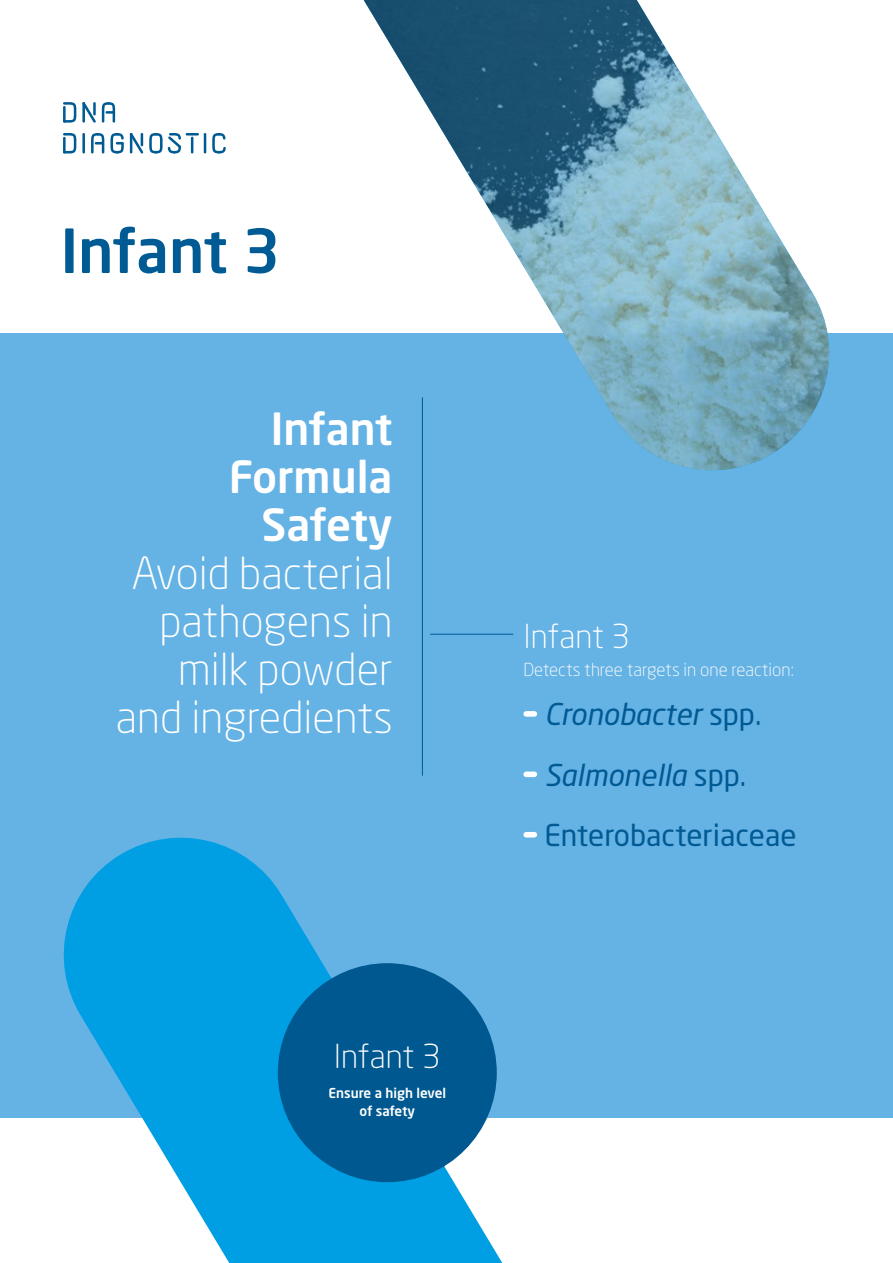
<style>
.page{position:relative;width:893px;height:1263px;background:#fff}
.page>*{position:absolute;margin:0;border:0;box-sizing:border-box;transform-origin:0 0}
.t1{font:500 60px "Neo Sans Pro";color:#005a94}
.t2{font:300 43.8px/48px "Neo Sans Pro";color:#fff;text-align:right}
.t3{font:500 43.8px/48px "Neo Sans Pro";color:#fff;text-align:right}
.t4{font:300 32.7px "Neo Sans Pro";color:#fff}
.t5{font:29.7px/60.4px "Neo Sans Pro";color:#005a94}
.t6{font:300 17.7px "Neo Sans Pro";color:#fff}
.t7{font:500 13.5px/18px "Neo Sans Pro";color:#fff;text-align:center}
.s1{font-style:italic}
</style>
<div class="page">
<div style="left:0;top:334px;width:893px;height:784px;background:#65b2e4"></div>
<img style="left:364px;top:0;width:467px;height:470px">
<svg style="left:63px;top:832px;width:475px;height:431px;fill:#009ee3"></svg>
<svg style="left:82px;top:102px;width:14px;height:21px"></svg>
<svg style="left:130px;top:133px;width:13px;height:20px"></svg>
<svg style="left:63px;top:133px;width:13px;height:20px"></svg>
<hr style="left:82px;top:133px;width:3px;height:20px;background:#005a94">
<hr style="left:204px;top:133px;width:2px;height:20px;background:#005a94">
<svg style="left:102px;top:102px;width:13px;height:21px"></svg>
<svg style="left:91px;top:133px;width:13px;height:20px"></svg>
<svg style="left:149px;top:133px;width:50px;height:20px"></svg>
<svg style="left:110px;top:133px;width:14px;height:20px"></svg>
<svg style="left:212px;top:133px;width:14px;height:20px"></svg>
<svg style="left:63px;top:102px;width:13px;height:21px"></svg>
<div style="left:526px;top:711px;width:8px;height:6px;background:#fff"></div>
<div style="left:526px;top:771px;width:8px;height:6px;background:#fff"></div>
<div style="left:526px;top:832px;width:8px;height:5px;background:#fff"></div>
<hr style="left:422px;top:398px;width:1px;height:377px;background:#005a94">
<hr style="left:430px;top:634px;width:83px;height:1px;background:#005a94">
<div style="left:278px;top:963px;width:219px;height:219px;background:#005890;border-radius:50%"></div>
<h1 class="t1" style="left:61px;top:213px;width:221px">Infant 3</h1>
<p class="t3" style="left:229px;top:403px;width:165px">Infant<br>Formula<br>Safety</p>
<p class="t2" style="left:116px;top:548px;width:278px">Avoid bacterial pathogens in milk powder and ingredients</p>
<p class="t4" style="left:334px;top:1037px;width:108px">Infant 3</p>
<p class="t7" style="left:328px;top:1084px;width:119px">Ensure a high level of safety</p>
<p class="t4" style="left:523px;top:617px;width:108px">Infant 3</p>
<p class="t6" style="left:523px;top:659px;width:272px">Detects three targets in one reaction:</p>
<p class="t5" style="left:544px;top:684px;width:254px"><span class="s1">Cronobacter</span> spp.<br><span class="s1">Salmonella</span> spp.<br>Enterobacteriaceae</p>
</div>
